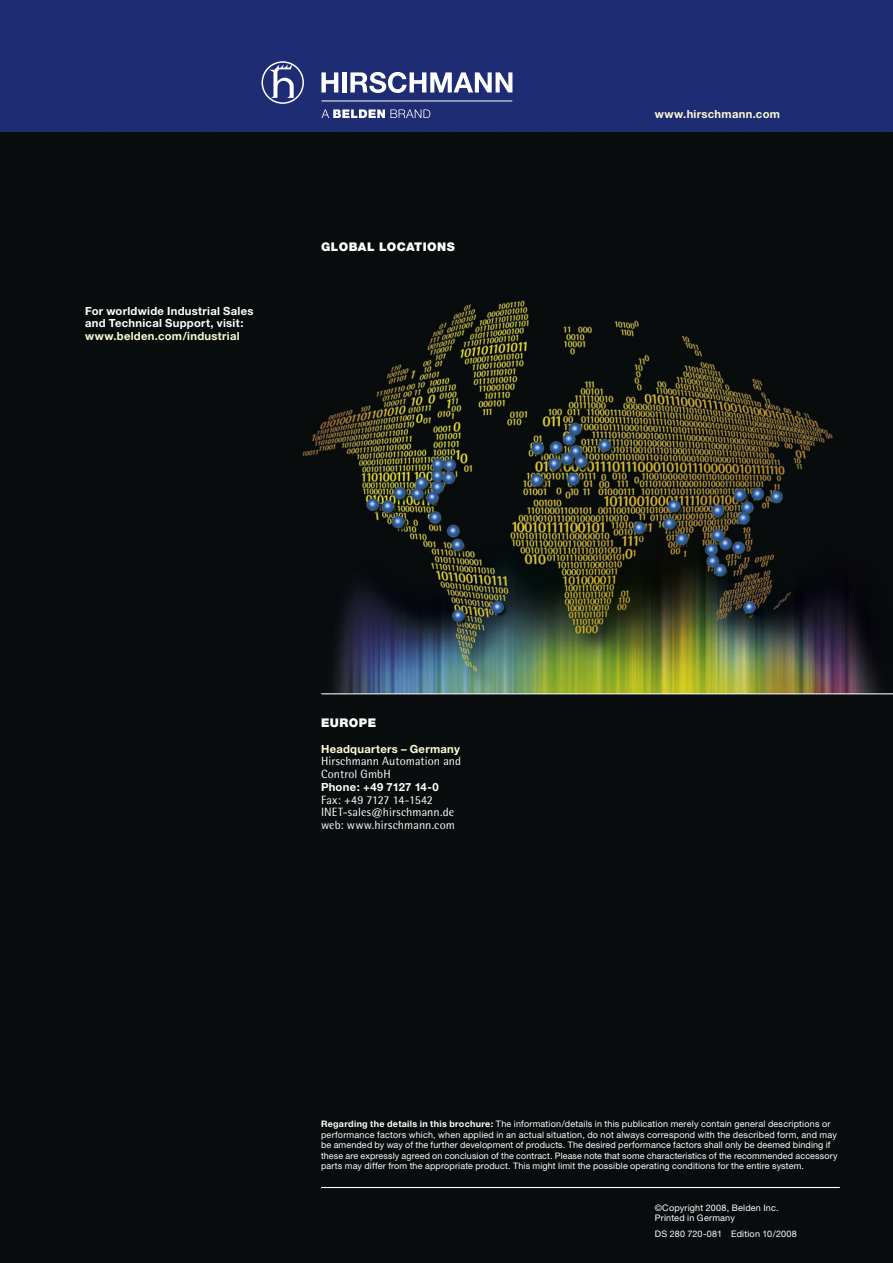
<style>
.page{position:relative;width:893px;height:1263px;background:#fff}
.page>*{position:absolute;margin:0;border:0;box-sizing:border-box;transform-origin:0 0}
.t1{font:12px/12.8px "Rotis Semi Sans Pro";letter-spacing:.01em;color:#fff}
.t2{font:900 12px "Helvetica Neue";letter-spacing:.035em;color:#fff}
.t3{font:700 11.25px/12.8px "Helvetica Neue";letter-spacing:.025em;color:#fff}
.t4{font:700 11.25px "Helvetica Neue";letter-spacing:.025em;color:#fefcd5}
.t5{font:9px/10.6px "Helvetica Neue";letter-spacing:.015em;color:#fff}
.s1{font-weight:700}
</style>
<div class="page">
<img style="left:0;top:132px;width:893px;height:1131px">
<div style="left:0;top:0;width:893px;height:132px;background:#1e2d73"></div>
<hr style="left:321px;top:1187px;width:519px;height:1px;background:#fff">
<svg style="left:321px;top:109px;width:109px;height:9px"></svg>
<svg style="left:321px;top:72px;width:17px;height:20px"></svg>
<div style="left:342px;top:72px;width:5px;height:20px;background:#fff"></div>
<svg style="left:261px;top:61px;width:43px;height:43px"></svg>
<svg style="left:350px;top:72px;width:162px;height:21px"></svg>
<hr style="left:322px;top:101px;width:190px;height:1px;background:#fff">
<p class="t3" style="left:85px;top:304px;width:170px">For worldwide Industrial Sales and Technical Support, visit:</p>
<p class="t4" style="left:85px;top:329px;width:156px">www.belden.com/industrial</p>
<h1 class="t2" style="left:321px;top:239px;width:135px">GLOBAL LOCATIONS</h1>
<p class="t4" style="left:655px;top:107px;width:127px">www.hirschmann.com</p>
<h1 class="t2" style="left:321px;top:716px;width:57px">EUROPE</h1>
<p class="t4" style="left:321px;top:742px;width:140px">Headquarters – Germany</p>
<h1 class="t1" style="left:321px;top:755px;width:142px">Hirschmann Automation and<br>Control GmbH</h1>
<p class="t3" style="left:321px;top:780px;width:119px">Phone: +49 7127 14-0</p>
<h1 class="t1" style="left:321px;top:793px;width:135px">Fax: +49 7127 14-1542<br>INET-sales@hirschmann.de web: www.hirschmann.com</h1>
<p class="t5" style="left:321px;top:1118px;width:518px"><span class="s1">Regarding the details in this brochure:</span> The information/details in this publication merely contain general descriptions or performance factors which, when applied in an actual situation, do not always correspond with the described form, and may be amended by way of the further development of products. The desired performance factors shall only be deemed binding if these are expressly agreed on conclusion of the contract. Please note that some characteristics of the recommended accessory parts may differ from the appropriate product. This might limit the possible operating conditions for the entire system.</p>
<p class="t5" style="left:655px;top:1202px;width:125px">©Copyright 2008, Belden Inc.<br>Printed in Germany</p>
<p class="t5" style="left:655px;top:1228px;width:144px">DS 280 720-081 Edition 10/2008</p>
</div>
